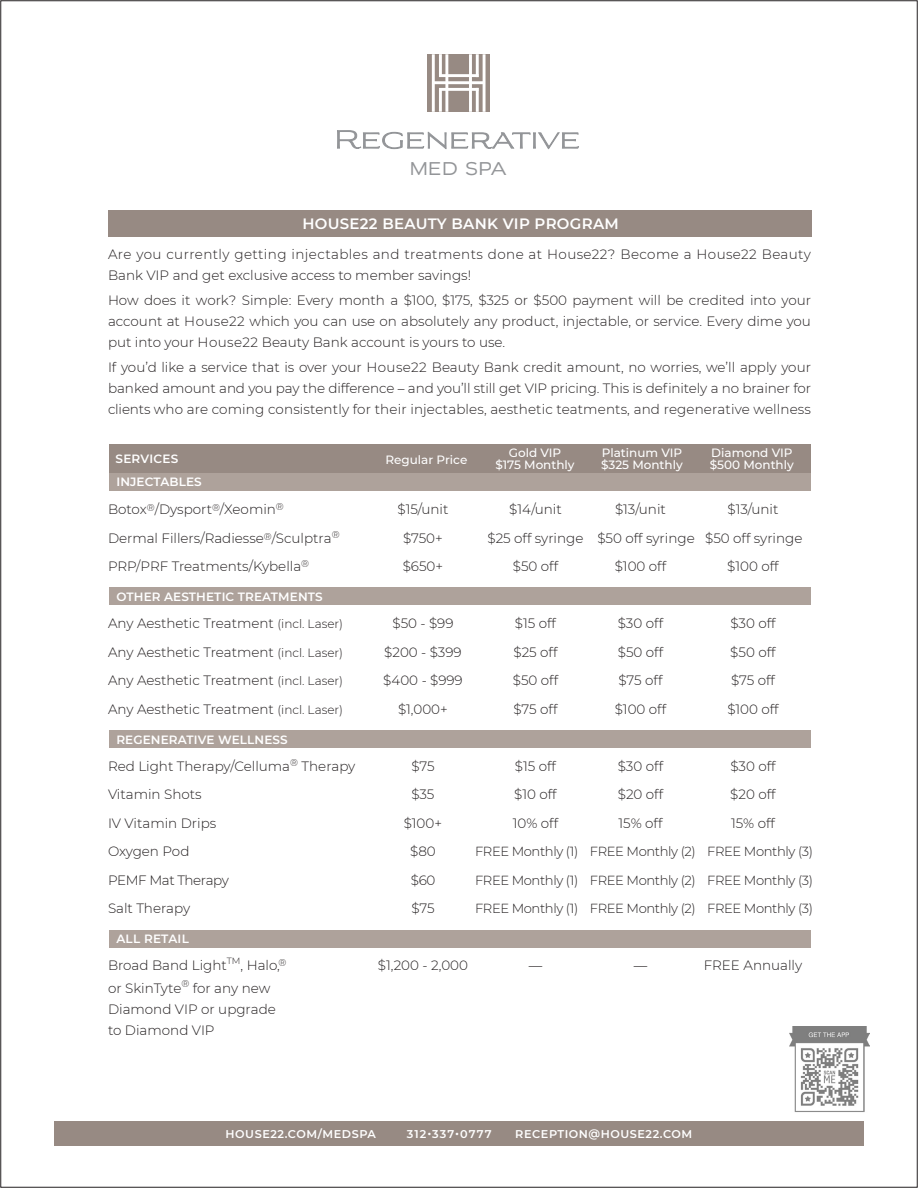
<style>
.page{position:relative;width:918px;height:1188px;background:#fff}
.page>*{position:absolute;margin:0;border:0;box-sizing:border-box;transform-origin:0 0}
.t1{font:18px "Biondi Sans Bk";letter-spacing:.06em;color:#939598}
.t2{font:600 15px "Montserrat";letter-spacing:.02em;color:#fff}
.t3{font:300 13.5px/21px "Montserrat";color:#231f20;text-align:justify}
.t4{font:300 13.5px/21px "Montserrat";letter-spacing:.03em;color:#231f20}
.t5{font:300 13.5px "Montserrat";letter-spacing:-.03em;color:#231f20}
.t6{font:300 13.2px "Montserrat";letter-spacing:-.03em;color:#231f20}
.t7{font:500 12px "Montserrat";color:#fff}
.t8{font:600 12px "Montserrat";letter-spacing:.01em;color:#fff}
.t9{font:600 11.25px "Montserrat";letter-spacing:.05em;color:#fff}
.t10{font:600 11.25px "Montserrat";letter-spacing:.1em;color:#fff}
.s1{font-size:12px}
</style>
<div class="page">
<div style="left:109px;top:473px;width:702px;height:17px;background:#aea29b"></div>
<div style="left:109px;top:588px;width:702px;height:17px;background:#aea29b"></div>
<div style="left:109px;top:730px;width:702px;height:18px;background:#aea29b"></div>
<div style="left:109px;top:930px;width:702px;height:18px;background:#aea29b"></div>
<div style="left:109px;top:445px;width:702px;height:28px;background:#978a83"></div>
<div style="left:108px;top:210px;width:703px;height:27px;background:#978a83"></div>
<div style="left:54px;top:1121px;width:810px;height:25px;background:#978a83"></div>
<img style="left:790px;top:1027px;width:80px;height:85px">
<svg style="left:337px;top:130px;width:109px;height:19px"></svg>
<svg style="left:452px;top:132px;width:127px;height:17px"></svg>
<div style="left:427px;top:54px;width:63px;height:58px;background:#978a83"></div>
<hr style="left:432px;top:54px;width:3px;height:58px;background:#fff">
<hr style="left:445px;top:54px;width:3px;height:58px;background:#fff">
<hr style="left:469px;top:54px;width:3px;height:58px;background:#fff">
<hr style="left:483px;top:54px;width:3px;height:58px;background:#fff">
<hr style="left:433px;top:81px;width:52px;height:3px;background:#fff">
<hr style="left:476px;top:54px;width:3px;height:23px;background:#fff">
<hr style="left:439px;top:54px;width:3px;height:23px;background:#fff">
<hr style="left:439px;top:74px;width:40px;height:3px;background:#fff">
<hr style="left:476px;top:88px;width:3px;height:24px;background:#fff">
<hr style="left:439px;top:88px;width:3px;height:24px;background:#fff">
<hr style="left:439px;top:88px;width:40px;height:3px;background:#fff">
<p class="t1" style="left:410px;top:158px;width:98px">MED SPA</p>
<p class="t2" style="left:302px;top:213px;width:318px">HOUSE22 BEAUTY BANK VIP PROGRAM</p>
<p class="t4" style="left:108px;top:244px;width:705px">Are you currently getting injectables and treatments done at House22? Become a House22 Beauty<br>Bank VIP and get exclusive access to member savings!</p>
<p class="t3" style="left:108px;top:289px;width:705px">How does it work? Simple: Every month a $100, $175, $325 or $500 payment will be credited into your account at House22 which you can use on absolutely any product, injectable, or service. Every dime you put into your House22 Beauty Bank account is yours to use.</p>
<p class="t3" style="left:108px;top:356px;width:705px">If you’d like a service that is over your House22 Beauty Bank credit amount, no worries, we’ll apply your banked amount and you pay the difference – and you’ll still get VIP pricing. This is definitely a no brainer for clients who are coming consistently for their injectables, aesthetic teatments, and regenerative wellness</p>
<p class="t7" style="left:386px;top:451px;width:83px">Regular Price</p>
<p class="t7" style="left:602px;top:445px;width:82px">Platinum VIP</p>
<p class="t7" style="left:601px;top:457px;width:83px">$325 Monthly</p>
<p class="t7" style="left:711px;top:445px;width:83px">Diamond VIP</p>
<p class="t7" style="left:710px;top:457px;width:86px">$500 Monthly</p>
<p class="t7" style="left:509px;top:445px;width:54px">Gold VIP</p>
<p class="t7" style="left:495px;top:457px;width:81px">$175 Monthly</p>
<p class="t8" style="left:116px;top:450px;width:64px">SERVICES</p>
<p class="t8" style="left:116px;top:473px;width:87px">INJECTABLES</p>
<p class="t3" style="left:108px;top:498px;width:177px">Botox<sup>®</sup>/Dysport<sup>®</sup>/Xeomin<sup>®</sup></p>
<p class="t3" style="left:398px;top:498px;width:52px">$15/unit</p>
<p class="t3" style="left:509px;top:498px;width:54px">$14/unit</p>
<p class="t3" style="left:615px;top:498px;width:52px">$13/unit</p>
<p class="t3" style="left:728px;top:498px;width:52px">$13/unit</p>
<p class="t3" style="left:108px;top:527px;width:233px">Dermal Fillers/Radiesse<sup>®</sup>/Sculptra<sup>®</sup></p>
<p class="t3" style="left:403px;top:527px;width:41px">$750+</p>
<p class="t3" style="left:487px;top:527px;width:317px">$25 off syringe $50 off syringe $50 off syringe</p>
<p class="t3" style="left:108px;top:555px;width:203px">PRP/PRF Treatments/Kybella<sup>®</sup></p>
<p class="t3" style="left:403px;top:555px;width:42px">$650+</p>
<p class="t3" style="left:513px;top:555px;width:47px">$50 off</p>
<p class="t3" style="left:615px;top:555px;width:53px">$100 off</p>
<p class="t3" style="left:727px;top:555px;width:53px">$100 off</p>
<p class="t8" style="left:116px;top:588px;width:208px">OTHER AESTHETIC TREATMENTS</p>
<p class="t3" style="left:108px;top:612px;width:237px">Any Aesthetic Treatment <span class="s1">(incl. Laser)</span></p>
<p class="t3" style="left:392px;top:612px;width:63px">$50 - $99</p>
<p class="t3" style="left:515px;top:612px;width:43px">$15 off</p>
<p class="t3" style="left:618px;top:612px;width:47px">$30 off</p>
<p class="t3" style="left:730px;top:612px;width:47px">$30 off</p>
<p class="t3" style="left:108px;top:641px;width:237px">Any Aesthetic Treatment <span class="s1">(incl. Laser)</span></p>
<p class="t3" style="left:384px;top:641px;width:79px">$200 - $399</p>
<p class="t3" style="left:513px;top:641px;width:46px">$25 off</p>
<p class="t3" style="left:618px;top:641px;width:47px">$50 off</p>
<p class="t3" style="left:730px;top:641px;width:47px">$50 off</p>
<p class="t3" style="left:108px;top:669px;width:237px">Any Aesthetic Treatment <span class="s1">(incl. Laser)</span></p>
<p class="t3" style="left:383px;top:669px;width:81px">$400 - $999</p>
<p class="t3" style="left:513px;top:669px;width:47px">$50 off</p>
<p class="t3" style="left:619px;top:669px;width:45px">$75 off</p>
<p class="t3" style="left:731px;top:669px;width:45px">$75 off</p>
<p class="t3" style="left:108px;top:698px;width:237px">Any Aesthetic Treatment <span class="s1">(incl. Laser)</span></p>
<p class="t3" style="left:398px;top:698px;width:51px">$1,000+</p>
<p class="t3" style="left:514px;top:698px;width:45px">$75 off</p>
<p class="t3" style="left:615px;top:698px;width:53px">$100 off</p>
<p class="t3" style="left:727px;top:698px;width:53px">$100 off</p>
<p class="t8" style="left:116px;top:731px;width:173px">REGENERATIVE WELLNESS</p>
<p class="t3" style="left:108px;top:755px;width:249px">Red Light Therapy/Celluma<sup>®</sup> Therapy</p>
<p class="t3" style="left:411px;top:755px;width:25px">$75</p>
<p class="t3" style="left:515px;top:755px;width:43px">$15 off</p>
<p class="t3" style="left:618px;top:755px;width:47px">$30 off</p>
<p class="t3" style="left:730px;top:755px;width:47px">$30 off</p>
<p class="t3" style="left:108px;top:783px;width:95px">Vitamin Shots</p>
<p class="t3" style="left:411px;top:783px;width:25px">$35</p>
<p class="t3" style="left:514px;top:783px;width:44px">$10 off</p>
<p class="t3" style="left:618px;top:783px;width:47px">$20 off</p>
<p class="t3" style="left:730px;top:783px;width:47px">$20 off</p>
<p class="t3" style="left:108px;top:812px;width:110px">IV Vitamin Drips</p>
<p class="t3" style="left:404px;top:812px;width:40px">$100+</p>
<p class="t3" style="left:513px;top:812px;width:47px">10% off</p>
<p class="t3" style="left:619px;top:812px;width:45px">15% off</p>
<p class="t3" style="left:731px;top:812px;width:45px">15% off</p>
<p class="t3" style="left:108px;top:840px;width:83px">Oxygen Pod</p>
<p class="t3" style="left:410px;top:840px;width:27px">$80</p>
<p class="t6" style="left:475px;top:843px;width:340px">FREE Monthly (1) FREE Monthly (2) FREE Monthly (3)</p>
<p class="t5" style="left:108px;top:871px;width:122px">PEMF Mat Therapy</p>
<p class="t3" style="left:411px;top:869px;width:26px">$60</p>
<p class="t6" style="left:475px;top:871px;width:340px">FREE Monthly (1) FREE Monthly (2) FREE Monthly (3)</p>
<p class="t3" style="left:108px;top:897px;width:84px">Salt Therapy</p>
<p class="t3" style="left:411px;top:897px;width:25px">$75</p>
<p class="t6" style="left:475px;top:900px;width:340px">FREE Monthly (1) FREE Monthly (2) FREE Monthly (3)</p>
<p class="t8" style="left:116px;top:931px;width:74px">ALL RETAIL</p>
<p class="t3" style="left:108px;top:954px;width:180px">Broad Band Light<sup>TM</sup>, Halo,<sup>®</sup></p>
<p class="t3" style="left:378px;top:954px;width:92px">$1,200 - 2,000</p>
<p class="t3" style="left:529px;top:954px;width:15px">—</p>
<p class="t3" style="left:634px;top:954px;width:15px">—</p>
<p class="t3" style="left:704px;top:954px;width:100px">FREE Annually</p>
<p class="t3" style="left:108px;top:977px;width:169px">or SkinTyte<sup>®</sup> for any new<br>Diamond VIP or upgrade</p>
<p class="t3" style="left:108px;top:1019px;width:108px">to Diamond VIP</p>
<p class="t9" style="left:226px;top:1126px;width:152px">HOUSE22.COM/MEDSPA</p>
<p class="t10" style="left:407px;top:1126px;width:86px">312•337•0777</p>
<p class="t9" style="left:515px;top:1126px;width:179px">RECEPTION@HOUSE22.COM</p>
</div>
